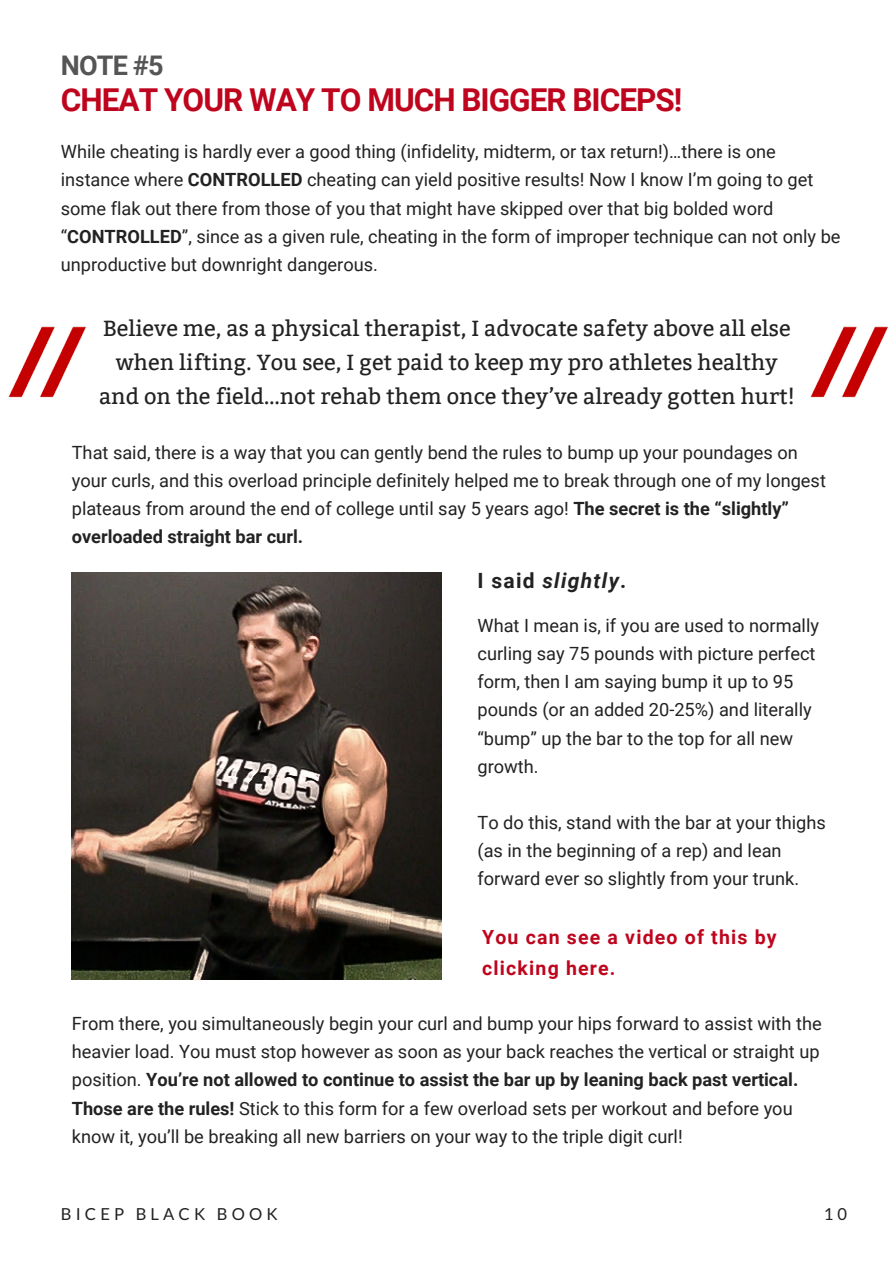
<style>
.page{position:relative;width:894px;height:1264px;background:#fff}
.page>*{position:absolute;margin:0;border:0;box-sizing:border-box;transform-origin:0 0}
.t1{font:700 31.5px "Roboto";letter-spacing:-.03em;color:#bf051d}
.t2{font:700 27px "Roboto";color:#565555}
.t3{font:21.75px/33.8px "Bitter";color:#222;text-align:center}
.t4{font:italic 700 21px "Roboto";letter-spacing:.06em;color:#222}
.t5{font:700 19.5px/30.5px "Roboto";letter-spacing:.06em;color:#bf051d}
.t6{font:18.15px/28.2px "Roboto";color:#222}
.t7{font:16.5px "Lato";letter-spacing:.25em;color:#222}
.s1{font-weight:700}
.s2{font-style:normal}
</style>
<div class="page">
<img style="left:72px;top:572px;width:369px;height:407px">
<img style="left:8px;top:326px;width:78px;height:72px">
<img style="left:810px;top:326px;width:78px;height:72px">
<h2 class="t2" style="left:61px;top:50px;width:104px">NOTE #5</h2>
<h1 class="t1" style="left:61px;top:82px;width:623px">CHEAT YOUR WAY TO MUCH BIGGER BICEPS!</h1>
<p class="t6" style="left:61px;top:138px;width:781px">While cheating is hardly ever a good thing (infidelity, midterm, or tax return!)…there is one instance where <span class="s1">CONTROLLED</span> cheating can yield positive results! Now I know I’m going to get some flak out there from those of you that might have skipped over that big bolded word “<span class="s1">CONTROLLED</span>”, since as a given rule, cheating in the form of improper technique can not only be unproductive but downright dangerous.</p>
<p class="t3" style="left:99px;top:312px;width:697px">Believe me, as a physical therapist, I advocate safety above all else when lifting. You see, I get paid to keep my pro athletes healthy and on the field…not rehab them once they’ve already gotten hurt!</p>
<p class="t6" style="left:72px;top:438px;width:755px">That said, there is a way that you can gently bend the rules to bump up your poundages on your curls, and this overload principle definitely helped me to break through one of my longest plateaus from around the end of college until say 5 years ago! <span class="s1">The secret is the “slightly” overloaded straight bar curl.</span></p>
<p class="t4" style="left:477px;top:568px;width:150px"><span class="s2">I said</span> slightly<span class="s2">.</span></p>
<p class="t6" style="left:477px;top:611px;width:343px">What I mean is, if you are used to normally curling say 75 pounds with picture perfect form, then I am saying bump it up to 95 pounds (or an added 20-25%) and literally “bump” up the bar to the top for all new growth.</p>
<p class="t6" style="left:477px;top:808px;width:350px">To do this, stand with the bar at your thighs (as in the beginning of a rep) and lean forward ever so slightly from your trunk.</p>
<p class="t5" style="left:482px;top:922px;width:296px">You can see a video of this by clicking here.</p>
<p class="t6" style="left:72px;top:1009px;width:751px">From there, you simultaneously begin your curl and bump your hips forward to assist with the heavier load. You must stop however as soon as your back reaches the vertical or straight up position. <span class="s1">You’re not allowed to continue to assist the bar up by leaning back past vertical.<br>Those are the rules!</span> Stick to this form for a few overload sets per workout and before you know it, you’ll be breaking all new barriers on your way to the triple digit curl!</p>
<p class="t7" style="left:61px;top:1204px;width:218px">BICEP BLACK BOOK</p>
<p class="t7" style="left:823px;top:1204px;width:25px">10</p>
</div>
